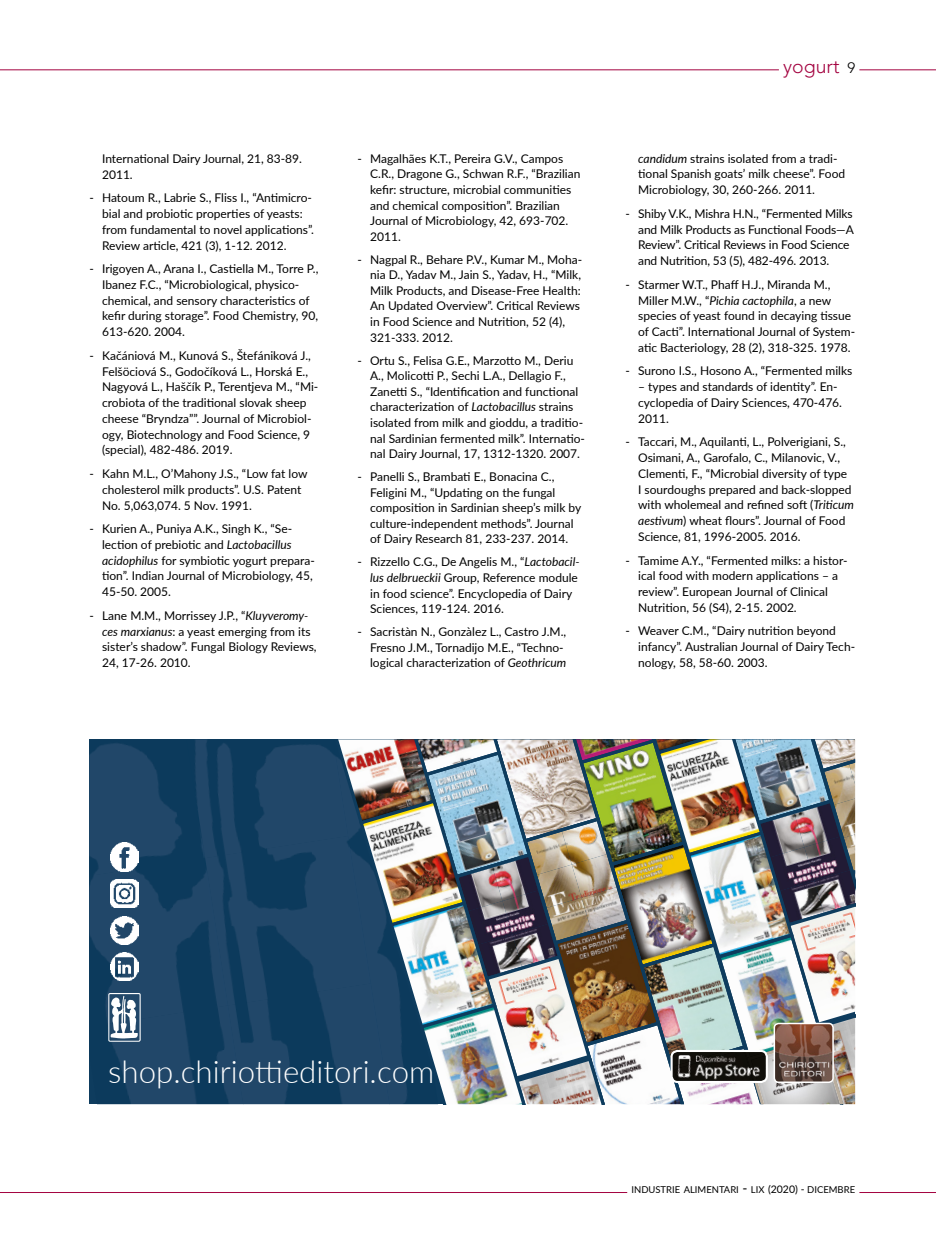
<style>
.page{position:relative;width:936px;height:1234px;background:#fff}
.page>*{position:absolute;margin:0;border:0;box-sizing:border-box;transform-origin:0 0}
.t1{font:300 31.2px "Lato";color:#fff}
.t2{font:300 19.5px "Avenir LT Std";color:#a40441}
.t3{font:12px/15.8px "Lato";color:#000}
.t4{font:9.45px "Lato";color:#000}
.s1{font-style:italic}
.s2{font-size:15px;color:#000}
.s3{font-size:13.5px}
.s4{font-size:10.5px}
</style>
<div class="page">
<hr style="left:0;top:69px;width:935px;height:1px;background:#a40441">
<div style="left:778px;top:62px;width:81px;height:11px;background:#fff"></div>
<hr style="left:0;top:1191px;width:935px;height:1px;background:#a40441">
<div style="left:627px;top:1189px;width:232px;height:7px;background:#fff"></div>
<img style="left:89px;top:739px;width:98px;height:118px">
<img style="left:187px;top:739px;width:140px;height:118px">
<img style="left:89px;top:857px;width:116px;height:148px">
<img style="left:205px;top:835px;width:122px;height:170px">
<img style="left:89px;top:1005px;width:139px;height:98px">
<img style="left:228px;top:983px;width:99px;height:120px">
<svg style="left:108px;top:992px;width:33px;height:49px"></svg>
<img style="left:110px;top:952px;width:29px;height:28px">
<img style="left:110px;top:915px;width:28px;height:29px">
<img style="left:110px;top:879px;width:28px;height:28px">
<img style="left:110px;top:842px;width:29px;height:28px">
<img style="left:327px;top:739px;width:528px;height:365px">
<p class="t3" style="left:102px;top:150px;width:201px">International Dairy Journal, 21, 83-89.<br>2011.</p>
<p class="t3" style="left:102px;top:189px;width:213px;text-indent:-13px">- Hatoum R., Labrie S., Fliss I., “Antimicro&shy;bial and probiotic properties of yeasts: from fundamental to novel applications”.<br>Review article, 421 (3), 1-12. 2012.</p>
<p class="t3" style="left:102px;top:260px;width:218px;text-indent:-13px">- Irigoyen A., Arana I., Castiella M., Torre P., Ibanez F.C., “Microbiological, physico&shy;chemical, and sensory characteristics of kefir during storage”. Food Chemistry, 90, 613-620. 2004.</p>
<p class="t3" style="left:102px;top:347px;width:218px;text-indent:-13px">- Kačániová M., Kunová S., Štefániková J., Felšöciová S., Godočíková L., Horská E., Nagyová L., Haščík P., Terentjeva M., “Mi&shy;crobiota of the traditional slovak sheep cheese “Bryndza””. Journal of Microbiol&shy;ogy, Biotechnology and Food Science, 9 (special), 482-486. 2019.</p>
<p class="t3" style="left:102px;top:465px;width:207px;text-indent:-13px">- Kahn M.L., O’Mahony J.S., “Low fat low cholesterol milk products”. U.S. Patent<br>No. 5,063,074. 5 Nov. 1991.</p>
<p class="t3" style="left:102px;top:520px;width:214px;text-indent:-13px">- Kurien A., Puniya A.K., Singh K., “Se&shy;lection of prebiotic and <span class="s1">Lactobacillus acidophilus</span> for symbiotic yogurt prepara&shy;tion”. Indian Journal of Microbiology, 45, 45-50. 2005.</p>
<p class="t3" style="left:102px;top:607px;width:216px;text-indent:-13px">- Lane M.M., Morrissey J.P., “<span class="s1">Kluyveromy&shy;ces marxianus</span>: a yeast emerging from its sister’s shadow”. Fungal Biology Reviews, 24, 17-26. 2010.</p>
<p class="t3" style="left:370px;top:150px;width:212px;text-indent:-13px">- Magalhães K.T., Pereira G.V., Campos C.R., Dragone G., Schwan R.F., “Brazilian kefir: structure, microbial communities and chemical composition”. Brazilian Journal of Microbiology, 42, 693-702.<br>2011.</p>
<p class="t3" style="left:370px;top:251px;width:213px;text-indent:-13px">- Nagpal R., Behare P.V., Kumar M., Moha&shy;nia D., Yadav M., Jain S., Yadav, H., “Milk, Milk Products, and Disease-Free Health:<br>An Updated Overview”. Critical Reviews in Food Science and Nutrition, 52 (4), 321-333. 2012.</p>
<p class="t3" style="left:370px;top:352px;width:216px;text-indent:-13px">- Ortu S., Felisa G.E., Marzotto M., Deriu A., Molicotti P., Sechi L.A., Dellagio F., Zanetti S., “Identification and functional characterization of <span class="s1">Lactobacillus</span> strains isolated from milk and gioddu, a traditio&shy;nal Sardinian fermented milk”. Internatio&shy;nal Dairy Journal, 17, 1312-1320. 2007.</p>
<p class="t3" style="left:370px;top:468px;width:213px;text-indent:-13px">- Panelli S., Brambati E., Bonacina C., Feligini M., “Updating on the fungal composition in Sardinian sheep’s milk by culture-independent methods”. Journal of Dairy Research 81, 233-237. 2014.</p>
<p class="t3" style="left:370px;top:553px;width:211px;text-indent:-13px">- Rizzello C.G., De Angelis M., “<span class="s1">Lactobacil&shy;lus delbrueckii</span> Group, Reference module in food science”. Encyclopedia of Dairy Sciences, 119-124. 2016.</p>
<p class="t3" style="left:370px;top:623px;width:198px;text-indent:-13px">- Sacristàn N., Gonzàlez L., Castro J.M.,<br>Fresno J.M., Tornadijo M.E., “Techno&shy;logical characterization of <span class="s1">Geothricum</span></p>
<h2 class="t2" style="left:783px;top:55px;width:73px">yogurt <span class="s2">9</span></h2>
<p class="t3" style="left:638px;top:150px;width:208px"><span class="s1">candidum</span> strains isolated from a tradi&shy;tional Spanish goats’ milk cheese”. Food<br>Microbiology, 30, 260-266. 2011.</p>
<p class="t3" style="left:638px;top:205px;width:217px;text-indent:-13px">- Shiby V.K., Mishra H.N., “Fermented Milks and Milk Products as Functional Foods—A Review”. Critical Reviews in Food Science and Nutrition, 53 (5), 482-496. 2013.</p>
<p class="t3" style="left:638px;top:276px;width:218px;text-indent:-13px">- Starmer W.T., Phaff H.J., Miranda M., Miller M.W., “<span class="s1">Pichia cactophila</span>, a new species of yeast found in decaying tissue of Cacti”. International Journal of System&shy;atic Bacteriology, 28 (2), 318-325. 1978.</p>
<p class="t3" style="left:625px;top:362px;width:228px">- Surono I.S., Hosono A., “Fermented milks</p>
<p class="t3" style="left:638px;top:378px;width:205px">– types and standards of identity”. En&shy;cyclopedia of Dairy Sciences, 470-476.<br>2011.</p>
<p class="t3" style="left:638px;top:433px;width:217px;text-indent:-13px">- Taccari, M., Aquilanti, L., Polverigiani, S., Osimani, A., Garofalo, C., Milanovic, V., Clementi, F., “Microbial diversity of type<br>I sourdoughs prepared and back-slopped with wholemeal and refined soft (<span class="s1">Triticum aestivum</span>) wheat flours”. Journal of Food Science, 81, 1996-2005. 2016.</p>
<p class="t3" style="left:638px;top:551px;width:211px;text-indent:-13px">- Tamime A.Y., “Fermented milks: a histor&shy;ical food with modern applications – a review”. European Journal of Clinical Nutrition, 56 (S4), 2-15. 2002.</p>
<p class="t3" style="left:638px;top:622px;width:218px;text-indent:-13px">- Weaver C.M., “Dairy nutrition beyond infancy”. Australian Journal of Dairy Tech&shy;nology, 58, 58-60. 2003.</p>
<h1 class="t1" style="left:108px;top:1049px;width:327px">shop.chiriottieditori.com</h1>
<p class="t4" style="left:631px;top:1182px;width:225px">INDUSTRIE ALIMENTARI <span class="s3">-</span> LIX <span class="s4">(2020) -</span> DICEMBRE</p>
</div>
